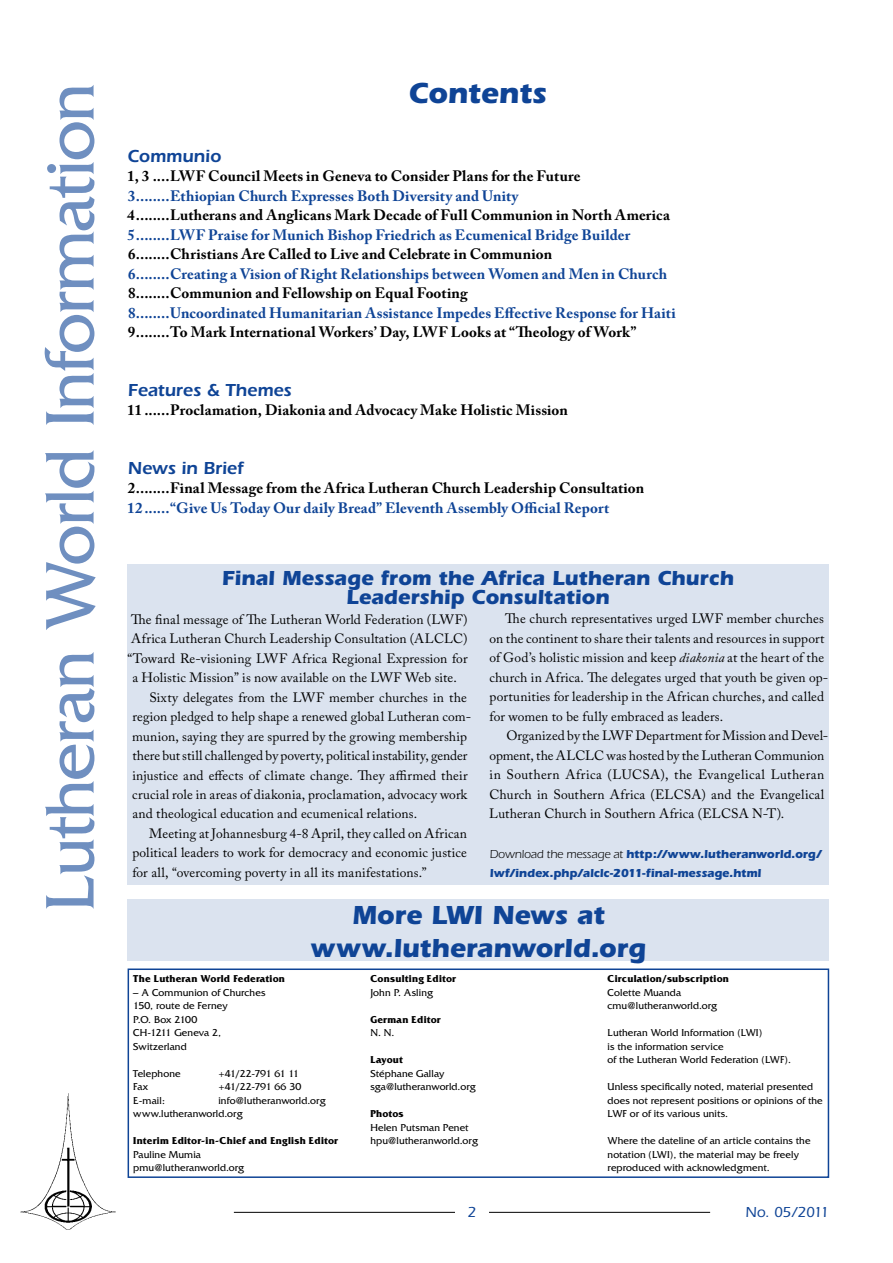
<style>
.page{position:relative;width:893px;height:1263px;background:#fff}
.page>*{position:absolute;margin:0;border:0;box-sizing:border-box;transform-origin:0 0}
.t1{font:72px "Friz Quadrata";letter-spacing:-.02em;color:#6f8fc0}
.t2{font:700 30px "Itc Eras";letter-spacing:-.005em;color:#0f4496}
.t3{font:700 27px/33px "Itc Eras";letter-spacing:-.005em;color:#0f4496;text-align:center}
.t4{font:700 21px/19.5px "Itc Eras";letter-spacing:-.005em;color:#0f4496;text-align:center}
.t5{font:600 18px "Itc Eras";color:#0f4496}
.t6{font:700 15px "Adobe Caslon Pro";letter-spacing:.01em;color:#000}
.t7{font:700 15px "Adobe Caslon Pro";letter-spacing:.01em;color:#0f4496}
.t8{font:500 15px "Itc Eras";letter-spacing:-.03em;color:#0f4496}
.t9{font:13.5px/19.5px "Adobe Caslon Pro";letter-spacing:.01em;color:#000}
.t10{font:700 12px/19.5px "Itc Eras";letter-spacing:-.005em;color:#0f4496}
.t11{font:10.5px/13.5px "Friz Quadrata";letter-spacing:.01em;color:#000}
.t12{font:700 10.5px "Friz Quadrata";letter-spacing:.025em;color:#000}
.t13{font:10.5px "Friz Quadrata";letter-spacing:-.05em;color:#000}
.t14{font:10.5px "Friz Quadrata";letter-spacing:-.01em;color:#000}
.s1{font-style:italic}
.s2{font-weight:400;color:#000}
</style>
<div class="page">
<hr style="left:489px;top:1212px;width:221px;height:1px;background:#000">
<hr style="left:234px;top:1212px;width:221px;height:1px;background:#000">
<img style="left:20px;top:1093px;width:96px;height:137px">
<div style="left:128px;top:968px;width:701px;height:210px;border:2px solid #0f4496"></div>
<div style="left:128px;top:564px;width:701px;height:320px;background:#dbe3ef"></div>
<div style="left:128px;top:899px;width:701px;height:62px;background:#dbe3ef"></div>
<h1 class="t1" style="left:30px;top:912px;width:830px;rotate:-90deg">Lutheran World Information</h1>
<h2 class="t2" style="left:408px;top:76px;width:140px">Contents</h2>
<h3 class="t5" style="left:127px;top:145px;width:95px">Communio</h3>
<p class="t6" style="left:127px;top:167px;width:24px">1, 3</p>
<p class="t6" style="left:170px;top:167px;width:412px">LWF Council Meets in Geneva to Consider Plans for the Future</p>
<p class="t7" style="left:128px;top:187px;width:9px">3</p>
<p class="t7" style="left:170px;top:187px;width:350px">Ethiopian Church Expresses Both Diversity and Unity</p>
<p class="t6" style="left:127px;top:206px;width:9px">4</p>
<p class="t6" style="left:170px;top:206px;width:501px">Lutherans and Anglicans Mark Decade of Full Communion in North America</p>
<p class="t7" style="left:128px;top:226px;width:9px">5</p>
<p class="t7" style="left:170px;top:226px;width:462px">LWF Praise for Munich Bishop Friedrich as Ecumenical Bridge Builder</p>
<p class="t6" style="left:128px;top:245px;width:9px">6</p>
<p class="t6" style="left:170px;top:245px;width:384px">Christians Are Called to Live and Celebrate in Communion</p>
<p class="t7" style="left:128px;top:265px;width:9px">6</p>
<p class="t7" style="left:170px;top:265px;width:499px">Creating a Vision of Right Relationships between Women and Men in Church</p>
<p class="t6" style="left:128px;top:284px;width:9px">8</p>
<p class="t6" style="left:170px;top:284px;width:299px">Communion and Fellowship on Equal Footing</p>
<p class="t7" style="left:128px;top:304px;width:9px">8</p>
<p class="t7" style="left:170px;top:304px;width:507px">Uncoordinated Humanitarian Assistance Impedes Effective Response for Haiti</p>
<p class="t6" style="left:128px;top:323px;width:9px">9</p>
<p class="t6" style="left:170px;top:323px;width:468px">To Mark International Workers’ Day, LWF Looks at “Theology of Work”</p>
<h3 class="t5" style="left:128px;top:379px;width:165px">Features &amp; Themes</h3>
<p class="t6" style="left:127px;top:401px;width:16px">11</p>
<p class="t6" style="left:170px;top:401px;width:399px">Proclamation, Diakonia and Advocacy Make Holistic Mission</p>
<h3 class="t5" style="left:128px;top:457px;width:117px">News in Brief</h3>
<p class="t6" style="left:128px;top:479px;width:9px">2</p>
<p class="t6" style="left:170px;top:479px;width:476px">Final Message from the Africa Lutheran Church Leadership Consultation</p>
<p class="t7" style="left:127px;top:499px;width:17px">12</p>
<p class="t7" style="left:170px;top:499px;width:441px">“Give Us Today Our daily Bread” Eleventh Assembly Official Report</p>
<h3 class="t4" style="left:222px;top:568px;width:513px">Final Message from the Africa Lutheran Church<br>Leadership Consultation</h3>
<p class="t9" style="left:131px;top:609px;width:338px">The final message of The Lutheran World Federation (LWF)</p>
<p class="t9" style="left:131px;top:629px;width:338px">Africa Lutheran Church Leadership Consultation (ALCLC)</p>
<p class="t9" style="left:127px;top:648px;width:342px">“Toward Re-visioning LWF Africa Regional Expression for</p>
<p class="t9" style="left:132px;top:668px;width:326px">a Holistic Mission” is now available on the LWF Web site.</p>
<p class="t9" style="left:149px;top:687px;width:319px">Sixty delegates from the LWF member churches in the</p>
<p class="t9" style="left:132px;top:707px;width:340px">region pledged to help shape a renewed global Lutheran com-</p>
<p class="t9" style="left:132px;top:726px;width:336px">munion, saying they are spurred by the growing membership</p>
<p class="t9" style="left:132px;top:746px;width:337px">there but still challenged by poverty, political instability, gender</p>
<p class="t9" style="left:132px;top:765px;width:337px">injustice and effects of climate change. They affirmed their</p>
<p class="t9" style="left:132px;top:784px;width:337px">crucial role in areas of diakonia, proclamation, advocacy work</p>
<p class="t9" style="left:132px;top:804px;width:286px">and theological education and ecumenical relations.</p>
<p class="t9" style="left:149px;top:823px;width:319px">Meeting at Johannesburg 4-8 April, they called on African</p>
<p class="t9" style="left:132px;top:843px;width:336px">political leaders to work for democracy and economic justice</p>
<p class="t9" style="left:132px;top:862px;width:296px">for all, “overcoming poverty in all its manifestations.”</p>
<p class="t9" style="left:489px;top:609px;width:340px;text-indent:16px">The church representatives urged LWF member churches on the continent to share their talents and resources in support of God’s holistic mission and keep <span class="s1">diakonia</span> at the heart of the church in Africa. The delegates urged that youth be given op&shy;portunities for leadership in the African churches, and called for women to be fully embraced as leaders.</p>
<p class="t9" style="left:489px;top:726px;width:341px;text-indent:17px">Organized by the LWF Department for Mission and Devel&shy;opment, the ALCLC was hosted by the Lutheran Communion in Southern Africa (LUCSA), the Evangelical Lutheran Church in Southern Africa (ELCSA) and the Evangelical Lutheran Church in Southern Africa (ELCSA N-T).</p>
<p class="t10" style="left:490px;top:844px;width:333px"><span class="s2">Download the message at</span> http://www.lutheranworld.org/ lwf/index.php/alclc-2011-final-message.html</p>
<h3 class="t3" style="left:311px;top:898px;width:337px">More LWI News at www.lutheranworld.org</h3>
<p class="t12" style="left:133px;top:973px;width:153px">The Lutheran World Federation</p>
<p class="t11" style="left:133px;top:985px;width:134px">– A Communion of Churches<br>150, route de Ferney<br>P.O. Box 2100<br>CH-1211 Geneva 2,<br>Switzerland</p>
<p class="t11" style="left:133px;top:1066px;width:49px">Telephone</p>
<p class="t13" style="left:218px;top:1067px;width:82px">+41/22-791 61 11</p>
<p class="t11" style="left:133px;top:1080px;width:17px">Fax</p>
<p class="t14" style="left:218px;top:1081px;width:84px">+41/22-791 66 30</p>
<p class="t11" style="left:133px;top:1093px;width:33px">E-mail:</p>
<p class="t11" style="left:133px;top:1093px;width:194px;text-indent:85px">info@lutheranworld.org www.lutheranworld.org</p>
<p class="t12" style="left:133px;top:1135px;width:206px">Interim Editor-in-Chief and English Editor</p>
<p class="t11" style="left:133px;top:1147px;width:112px">Pauline Mumia pmu@lutheranworld.org</p>
<p class="t12" style="left:370px;top:973px;width:87px">Consulting Editor</p>
<p class="t11" style="left:370px;top:985px;width:64px">John P. Asling</p>
<p class="t12" style="left:370px;top:1013px;width:72px">German Editor</p>
<p class="t11" style="left:370px;top:1026px;width:25px">N. N.</p>
<p class="t12" style="left:370px;top:1054px;width:34px">Layout</p>
<p class="t11" style="left:370px;top:1066px;width:107px">Stéphane Gallay sga@lutheranworld.org</p>
<p class="t12" style="left:370px;top:1108px;width:35px">Photos</p>
<p class="t11" style="left:370px;top:1120px;width:109px">Helen Putsman Penet hpu@lutheranworld.org</p>
<p class="t12" style="left:608px;top:973px;width:123px">Circulation/subscription</p>
<p class="t11" style="left:608px;top:985px;width:111px">Colette Muanda cmu@lutheranworld.org</p>
<p class="t11" style="left:608px;top:1026px;width:185px">Lutheran World Information (LWI)<br>is the information service<br>of the Lutheran World Federation (LWF).</p>
<p class="t11" style="left:608px;top:1080px;width:217px">Unless specifically noted, material presented does not represent positions or opinions of the<br>LWF or of its various units.</p>
<p class="t11" style="left:608px;top:1134px;width:204px">Where the dateline of an article contains the notation (LWI), the material may be freely reproduced with acknowledgment.</p>
<p class="t8" style="left:467px;top:1203px;width:10px">2</p>
<p class="t8" style="left:745px;top:1203px;width:85px">No. 05/2011</p>
</div>
